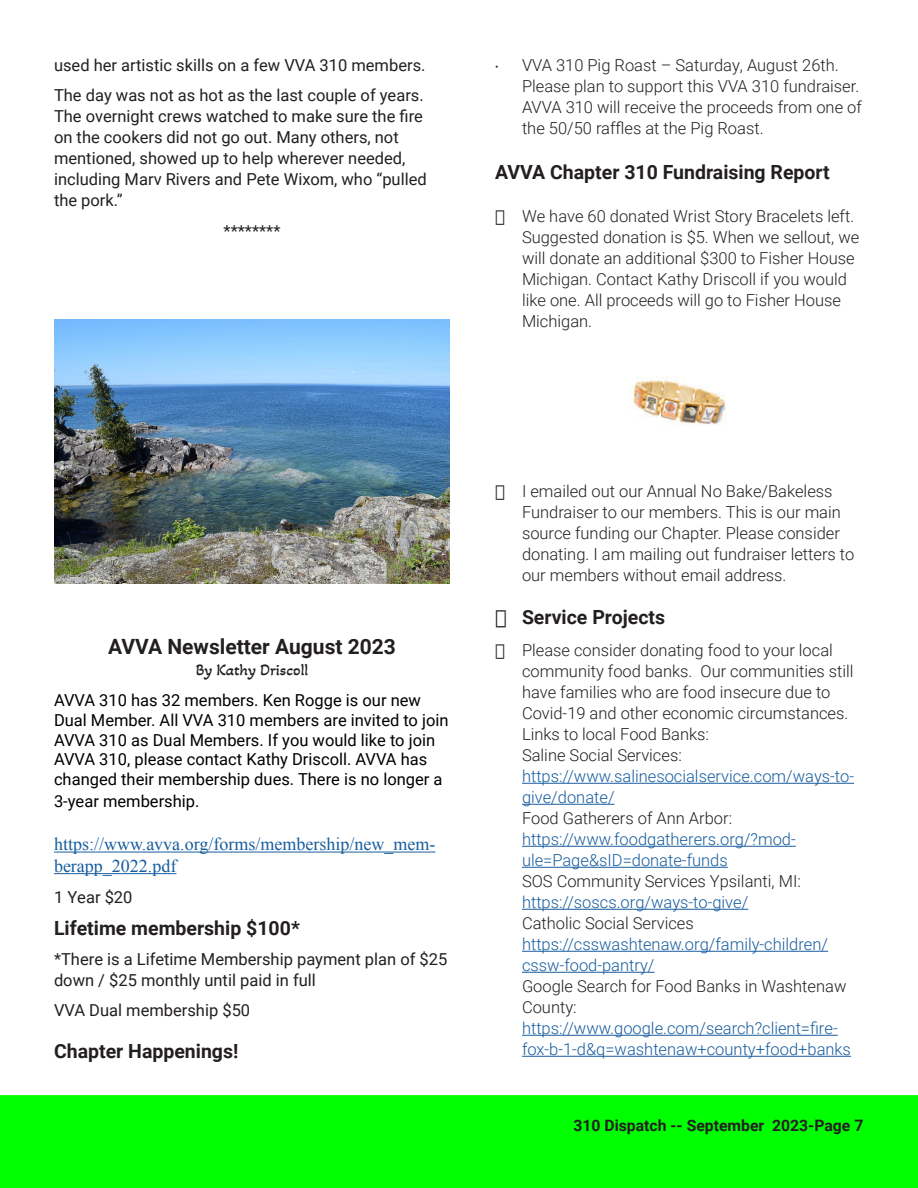
<style>
.page{position:relative;width:918px;height:1188px;background:#fff}
.page>*{position:absolute;margin:0;border:0;box-sizing:border-box;transform-origin:0 0}
.Dispatch_Heading{font:700 21px "Roboto";color:#231f20}
.Dispatch_Body_-_Robo{font:700 19.5px "Roboto";color:#231f20}
.t1{font:18px/21.6px "Times New Roman";color:#175d9e}
.t2{font:300 16.5px/21px "Roboto";color:#231f20}
.Dispatch_Body_-_Robo-2{font:16.5px/21px "Roboto";color:#231f20}
.t3{font:300 16.5px/21px "Roboto";color:#175d9e}
.t4{font:16.5px/19.8px "Roboto";color:#000}
.Byline_Dispatch{font:16.5px "Akaya Kanadaka";color:#231f20}
.t5{font:700 15.75px "Roboto";color:#231f20}
.s1{font-family:"Myriad Pro";font-weight:400}
</style>
<div class="page">
<div style="left:0;top:1095px;width:918px;height:93px;background:#0f0"></div>
<hr style="left:54px;top:852px;width:381px;height:1px;background:#175d9e">
<hr style="left:54px;top:873px;width:122px;height:1px;background:#175d9e">
<hr style="left:522px;top:783px;width:332px;height:1px;background:#175d9e">
<hr style="left:522px;top:804px;width:93px;height:1px;background:#175d9e">
<hr style="left:522px;top:846px;width:274px;height:1px;background:#175d9e">
<hr style="left:522px;top:867px;width:206px;height:1px;background:#175d9e">
<hr style="left:522px;top:909px;width:226px;height:1px;background:#175d9e">
<hr style="left:522px;top:951px;width:306px;height:1px;background:#175d9e">
<hr style="left:522px;top:972px;width:132px;height:1px;background:#175d9e">
<hr style="left:522px;top:1035px;width:316px;height:1px;background:#175d9e">
<hr style="left:522px;top:1056px;width:329px;height:1px;background:#175d9e">
<img style="left:628px;top:377px;width:99px;height:49px">
<img style="left:54px;top:320px;width:396px;height:264px">
<p class="Dispatch_Body_-_Robo-2" style="left:54px;top:54px;width:373px">used her artistic skills on a few VVA 310 members.</p>
<p class="Dispatch_Body_-_Robo-2" style="left:54px;top:84px;width:374px">The day was not as hot as the last couple of years.<br>The overnight crews watched to make sure the fire on the cookers did not go out. Many others, not mentioned, showed up to help wherever needed, including Marv Rivers and Pete Wixom, who “pulled the pork.”</p>
<p class="Dispatch_Body_-_Robo-2" style="left:224px;top:220px;width:58px">********</p>
<p class="t2" style="left:522px;top:54px;width:341px;text-indent:-27px"><span class="s1">·</span> VVA 310 Pig Roast – Saturday, August 26th.<br>Please plan to support this VVA 310 fundraiser.<br>AVVA 310 will receive the proceeds from one of the 50/50 raffles at the Pig Roast.</p>
<p class="Dispatch_Body_-_Robo" style="left:495px;top:159px;width:336px">AVVA Chapter 310 Fundraising Report</p>
<p class="t2" style="left:522px;top:205px;width:339px;text-indent:-27px">• We have 60 donated Wrist Story Bracelets left.<br>Suggested donation is $5. When we sellout, we will donate an additional $300 to Fisher House Michigan. Contact Kathy Driscoll if you would like one. All proceeds will go to Fisher House Michigan.</p>
<p class="Dispatch_Heading" style="left:108px;top:632px;width:290px">AVVA Newsletter August 2023</p>
<p class="Byline_Dispatch" style="left:196px;top:660px;width:114px">By Kathy Driscoll</p>
<p class="t4" style="left:54px;top:690px;width:396px">AVVA 310 has 32 members. Ken Rogge is our new Dual Member. All VVA 310 members are invited to join AVVA 310 as Dual Members. If you would like to join AVVA 310, please contact Kathy Driscoll. AVVA has changed their membership dues. There is no longer a</p>
<p class="t4" style="left:54px;top:791px;width:147px">3-year membership.</p>
<p class="t1" style="left:54px;top:833px;width:383px">https://www.avva.org/forms/membership/new_mem&shy;berapp_2022.pdf</p>
<p class="Dispatch_Body_-_Robo-2" style="left:54px;top:887px;width:80px">1 Year $20</p>
<p class="Dispatch_Body_-_Robo" style="left:54px;top:914px;width:247px">Lifetime membership $100*</p>
<p class="Dispatch_Body_-_Robo-2" style="left:54px;top:948px;width:395px">*There is a Lifetime Membership payment plan of $25 down / $25 monthly until paid in full</p>
<p class="Dispatch_Body_-_Robo-2" style="left:54px;top:999px;width:198px">VVA Dual membership $50</p>
<p class="Dispatch_Body_-_Robo" style="left:54px;top:1038px;width:186px">Chapter Happenings!</p>
<p class="t2" style="left:522px;top:480px;width:334px;text-indent:-27px">• I emailed out our Annual No Bake/Bakeless Fundraiser to our members. This is our main source funding our Chapter. Please consider donating. I am mailing out fundraiser letters to our members without email address.</p>
<p class="Dispatch_Body_-_Robo" style="left:495px;top:604px;width:172px">• Service Projects</p>
<p class="t2" style="left:522px;top:639px;width:333px;text-indent:-27px">• Please consider donating food to your local community food banks. Our communities still have families who are food insecure due to Covid-19 and other economic circumstances.</p>
<p class="t2" style="left:522px;top:723px;width:188px">Links to local Food Banks:</p>
<p class="t2" style="left:522px;top:744px;width:161px">Saline Social Services:</p>
<p class="t3" style="left:522px;top:765px;width:334px">https://www.salinesocialservice.com/ways-to&shy;give/donate/</p>
<p class="t2" style="left:522px;top:807px;width:212px">Food Gatherers of Ann Arbor:</p>
<p class="t3" style="left:522px;top:828px;width:275px">https://www.foodgatherers.org/?mod&shy;ule=Page&amp;sID=donate-funds</p>
<p class="t2" style="left:522px;top:870px;width:280px">SOS Community Services Ypsilanti, MI:</p>
<p class="t3" style="left:522px;top:891px;width:228px">https://soscs.org/ways-to-give/</p>
<p class="t2" style="left:522px;top:912px;width:173px">Catholic Social Services</p>
<p class="t3" style="left:522px;top:933px;width:308px">https://csswashtenaw.org/family-children/ cssw-food-pantry/</p>
<p class="t2" style="left:522px;top:975px;width:326px">Google Search for Food Banks in Washtenaw<br>County:</p>
<p class="t3" style="left:522px;top:1017px;width:331px">https://www.google.com/search?client=fire&shy;fox-b-1-d&amp;q=washtenaw+county+food+banks</p>
<p class="t5" style="left:573px;top:1114px;width:291px">310 Dispatch -- September 2023-Page 7</p>
</div>
